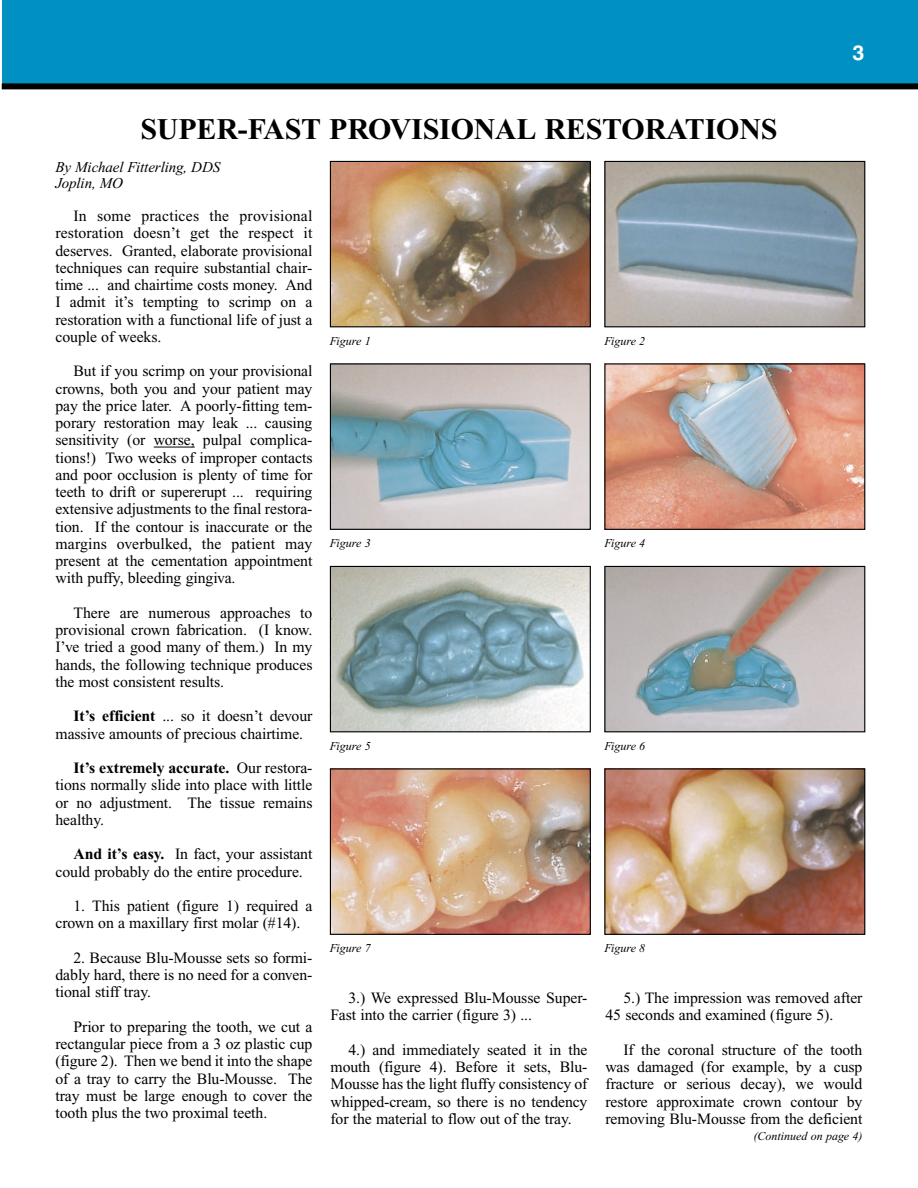
<style>
.page{position:relative;width:918px;height:1188px;background:#fff}
.page>*{position:absolute;margin:0;border:0;box-sizing:border-box;transform-origin:0 0}
.t1{font:700 30px "Times New Roman";letter-spacing:-.005em;color:#000}
.t2{font:700 21px "Swiss 721 BT";color:#fff}
.t3{font:15.75px/17.2px "Times New Roman";letter-spacing:-.005em;color:#000;text-align:justify}
.t4{font:italic 15px/15.8px "Times New Roman";letter-spacing:-.005em;color:#000}
.t5{font:italic 12px "Times New Roman";color:#000}
.s1{font-weight:700}
</style>
<div class="page">
<hr style="left:165px;top:447px;width:30px;height:1px;background:#000">
<img style="left:332px;top:163px;width:257px;height:162px">
<div style="left:330px;top:161px;width:261px;height:166px;border:1px solid #000"></div>
<img style="left:606px;top:163px;width:257px;height:162px">
<div style="left:604px;top:161px;width:261px;height:166px;border:1px solid #000"></div>
<img style="left:332px;top:365px;width:257px;height:163px">
<div style="left:330px;top:363px;width:261px;height:167px;border:1px solid #000"></div>
<img style="left:606px;top:365px;width:257px;height:163px">
<div style="left:604px;top:363px;width:261px;height:167px;border:1px solid #000"></div>
<img style="left:332px;top:568px;width:257px;height:162px">
<div style="left:330px;top:566px;width:261px;height:166px;border:1px solid #000"></div>
<img style="left:606px;top:568px;width:257px;height:162px">
<div style="left:604px;top:566px;width:261px;height:166px;border:1px solid #000"></div>
<img style="left:332px;top:770px;width:257px;height:163px">
<div style="left:330px;top:768px;width:261px;height:167px;border:1px solid #000"></div>
<img style="left:606px;top:770px;width:257px;height:163px">
<div style="left:604px;top:768px;width:261px;height:167px;border:1px solid #000"></div>
<div style="left:2px;top:0;width:916px;height:89px;background:#0091c2"></div>
<div style="left:2px;top:83px;width:916px;height:6px;background:#000"></div>
<h1 class="t1" style="left:140px;top:120px;width:639px">SUPER-FAST PROVISIONAL RESTORATIONS</h1>
<h2 class="t2" style="left:853px;top:45px;width:13px">3</h2>
<p class="t4" style="left:56px;top:161px;width:166px">By Michael Fitterling, DDS<br>Joplin, MO</p>
<p class="t3" style="left:55px;top:209px;width:259px;text-indent:18px">In some practices the provisional restoration doesn’t get the respect it deserves. Granted, elaborate provisional techniques can require substantial chair&shy;time ... and chairtime costs money. And I admit it’s tempting to scrimp on a restoration with a functional life of just a couple of weeks.</p>
<p class="t3" style="left:55px;top:365px;width:259px;text-indent:18px">But if you scrimp on your provisional crowns, both you and your patient may pay the price later. A poorly-fitting tem&shy;porary restoration may leak ... causing sensitivity (or worse, pulpal complica&shy;tions!) Two weeks of improper contacts and poor occlusion is plenty of time for teeth to drift or supererupt ... requiring extensive adjustments to the final restora&shy;tion. If the contour is inaccurate or the margins overbulked, the patient may present at the cementation appointment with puffy, bleeding gingiva.</p>
<p class="t3" style="left:55px;top:606px;width:259px;text-indent:18px">There are numerous approaches to provisional crown fabrication. (I know.<br>I’ve tried a good many of them.) In my hands, the following technique produces the most consistent results.</p>
<p class="t3" style="left:55px;top:710px;width:258px;text-indent:18px"><span class="s1">It’s efficient</span> ... so it doesn’t devour massive amounts of precious chairtime.</p>
<p class="t3" style="left:55px;top:761px;width:259px;text-indent:18px"><span class="s1">It’s extremely accurate.</span> Our restora&shy;tions normally slide into place with little or no adjustment. The tissue remains healthy.</p>
<p class="t3" style="left:56px;top:848px;width:258px;text-indent:18px"><span class="s1">And it’s easy.</span> In fact, your assistant could probably do the entire procedure.</p>
<p class="t3" style="left:56px;top:899px;width:259px;text-indent:18px">1. This patient (figure 1) required a crown on a maxillary first molar (#14).</p>
<p class="t3" style="left:56px;top:951px;width:258px;text-indent:18px">2. Because Blu-Mousse sets so formi&shy;dably hard, there is no need for a conven&shy;tional stiff tray.</p>
<p class="t3" style="left:56px;top:1020px;width:259px;text-indent:18px">Prior to preparing the tooth, we cut a rectangular piece from a 3 oz plastic cup (figure 2). Then we bend it into the shape of a tray to carry the Blu-Mousse. The tray must be large enough to cover the tooth plus the two proximal teeth.</p>
<p class="t5" style="left:330px;top:336px;width:42px">Figure 1</p>
<p class="t5" style="left:604px;top:336px;width:42px">Figure 2</p>
<p class="t5" style="left:330px;top:539px;width:42px">Figure 3</p>
<p class="t5" style="left:604px;top:539px;width:42px">Figure 4</p>
<p class="t5" style="left:330px;top:741px;width:42px">Figure 5</p>
<p class="t5" style="left:604px;top:741px;width:42px">Figure 6</p>
<p class="t5" style="left:330px;top:944px;width:42px">Figure 7</p>
<p class="t5" style="left:604px;top:944px;width:42px">Figure 8</p>
<p class="t3" style="left:331px;top:991px;width:258px;text-indent:18px">3.) We expressed Blu-Mousse Super-<br>Fast into the carrier (figure 3) ...</p>
<p class="t3" style="left:331px;top:1043px;width:258px;text-indent:18px">4.) and immediately seated it in the mouth (figure 4). Before it sets, Blu-Mousse has the light fluffy consistency of whipped-cream, so there is no tendency for the material to flow out of the tray.</p>
<p class="t3" style="left:606px;top:991px;width:259px;text-indent:18px">5.) The impression was removed after<br>45 seconds and examined (figure 5).</p>
<p class="t3" style="left:606px;top:1043px;width:259px;text-indent:18px">If the coronal structure of the tooth was damaged (for example, by a cusp fracture or serious decay), we would restore approximate crown contour by removing Blu-Mousse from the deficient</p>
<p class="t5" style="left:754px;top:1131px;width:110px">(Continued on page 4)</p>
</div>
